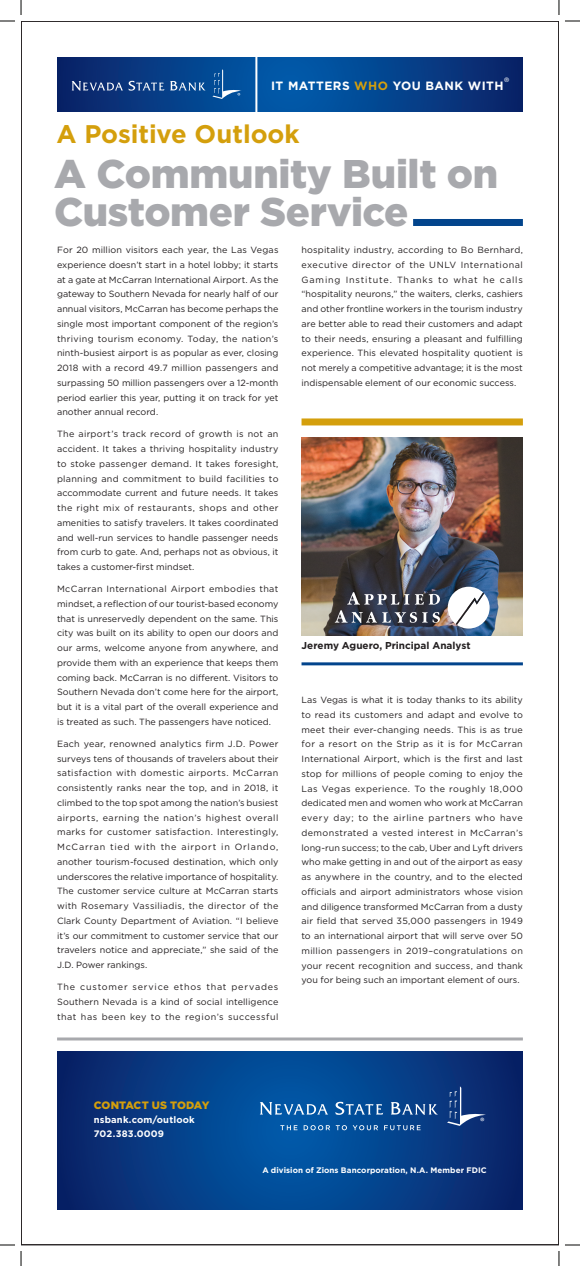
<style>
.page{position:relative;width:580px;height:1266px;background:#fff}
.page>*{position:absolute;margin:0;border:0;box-sizing:border-box;transform-origin:0 0}
.t1{font:900 40px/38px "Gotham";letter-spacing:-.01em;color:#a8a9ad}
.t2{font:700 25.5px "Gotham";color:#d49f0c}
.t3{font:700 12px "Gotham";letter-spacing:.04em;color:#fff}
.t4{font:900 10.7px "Gotham";letter-spacing:-.01em;color:#d49f0c}
.t5{font:10.7px "Myriad Pro";color:#fff}
.t6{font:700 10px "Gotham";color:#231f20}
.t7{font:700 9.4px/14.3px "Gotham";letter-spacing:.015em;color:#fff}
.t8{font:9px/14.8px "Gotham";letter-spacing:.005em;color:#231f20;text-align:justify}
.t9{font:700 8px "Gotham";letter-spacing:.01em;color:#fff}
.t10{font:300 6.4px "Frutiger LT Std";color:#fff}
.s1{color:#d49f0c}
</style>
<div class="page">
<svg style="left:57px;top:1051px;width:465px;height:158px;background:#053c85"></svg>
<hr style="left:57px;top:1038px;width:465px;height:3px;background:#a8a9ad">
<svg style="left:57px;top:57px;width:465px;height:54px;background:#053f89"></svg>
<svg style="left:446px;top:1086px;width:39px;height:40px;background:#284987"></svg>
<svg style="left:259px;top:1102px;width:178px;height:13px;background:#4078b1"></svg>
<svg style="left:280px;top:1125px;width:17px;height:5px"></svg>
<svg style="left:303px;top:1125px;width:43px;height:5px"></svg>
<svg style="left:352px;top:1125px;width:25px;height:5px"></svg>
<svg style="left:384px;top:1125px;width:36px;height:5px"></svg>
<hr style="left:255px;top:55px;width:2px;height:59px;background:#fff">
<svg style="left:72px;top:81px;width:133px;height:10px"></svg>
<svg style="left:212px;top:69px;width:29px;height:30px"></svg>
<div style="left:301px;top:418px;width:221px;height:7px;background:#d49f0c"></div>
<hr style="left:301px;top:662px;width:221px;height:3px;background:#02448c">
<img style="left:301px;top:437px;width:221px;height:198px">
<svg style="left:447px;top:587px;width:42px;height:42px"></svg>
<svg style="left:334px;top:592px;width:105px;height:31px;background:#585a65"></svg>
<div style="left:412px;top:219px;width:110px;height:7px;background:#02448c"></div>
<svg style="left:0;top:0;width:22px;height:22px"></svg>
<svg style="left:0;top:1244px;width:22px;height:22px"></svg>
<svg style="left:557px;top:0;width:22px;height:22px"></svg>
<svg style="left:557px;top:1244px;width:22px;height:22px"></svg>
<p class="t10" style="left:503px;top:76px;width:7px">®</p>
<p class="t3" style="left:271px;top:78px;width:234px">IT MATTERS <span class="s1">WHO</span> YOU BANK WITH</p>
<p class="t2" style="left:56px;top:117px;width:244px">A Positive Outlook</p>
<p class="t1" style="left:54px;top:154px;width:445px">A Community Built on<br>Customer Service</p>
<p class="t8" style="left:57px;top:242px;width:223px">For 20 million visitors each year, the Las Vegas experience doesn’t start in a hotel lobby; it starts at a gate at McCarran International Airport. As the gateway to Southern Nevada for nearly half of our annual visitors, McCarran has become perhaps the single most important component of the region’s thriving tourism economy. Today, the nation’s ninth-busiest airport is as popular as ever, closing 2018 with a record 49.7 million passengers and surpassing 50 million passengers over a 12-month period earlier this year, putting it on track for yet another annual record.</p>
<p class="t8" style="left:57px;top:427px;width:223px">The airport’s track record of growth is not an accident. It takes a thriving hospitality industry to stoke passenger demand. It takes foresight, planning and commitment to build facilities to accommodate current and future needs. It takes the right mix of restaurants, shops and other amenities to satisfy travelers. It takes coordinated and well-run services to handle passenger needs from curb to gate. And, perhaps not as obvious, it takes a customer-first mindset.</p>
<p class="t8" style="left:57px;top:581px;width:223px">McCarran International Airport embodies that mindset, a reflection of our tourist-based economy that is unreservedly dependent on the same. This city was built on its ability to open our doors and our arms, welcome anyone from anywhere, and provide them with an experience that keeps them coming back. McCarran is no different. Visitors to Southern Nevada don’t come here for the airport, but it is a vital part of the overall experience and is treated as such. The passengers have noticed.</p>
<p class="t8" style="left:57px;top:736px;width:223px">Each year, renowned analytics firm J.D. Power surveys tens of thousands of travelers about their satisfaction with domestic airports. McCarran consistently ranks near the top, and in 2018, it climbed to the top spot among the nation’s busiest airports, earning the nation’s highest overall marks for customer satisfaction. Interestingly, McCarran tied with the airport in Orlando, another tourism-focused destination, which only underscores the relative importance of hospitality.<br>The customer service culture at McCarran starts with Rosemary Vassiliadis, the director of the Clark County Department of Aviation. “I believe it’s our commitment to customer service that our travelers notice and appreciate,” she said of the J.D. Power rankings.</p>
<p class="t8" style="left:57px;top:979px;width:223px">The customer service ethos that pervades Southern Nevada is a kind of social intelligence that has been key to the region’s successful</p>
<p class="t8" style="left:301px;top:242px;width:223px">hospitality industry, according to Bo Bernhard, executive director of the UNLV International Gaming Institute. Thanks to what he calls “hospitality neurons,” the waiters, clerks, cashiers and other frontline workers in the tourism industry are better able to read their customers and adapt to their needs, ensuring a pleasant and fulfilling experience. This elevated hospitality quotient is not merely a competitive advantage; it is the most indispensable element of our economic success.</p>
<p class="t6" style="left:301px;top:639px;width:170px">Jeremy Aguero, Principal Analyst</p>
<p class="t8" style="left:301px;top:692px;width:223px">Las Vegas is what it is today thanks to its ability to read its customers and adapt and evolve to meet their ever-changing needs. This is as true for a resort on the Strip as it is for McCarran International Airport, which is the first and last stop for millions of people coming to enjoy the Las Vegas experience. To the roughly 18,000 dedicated men and women who work at McCarran every day; to the airline partners who have demonstrated a vested interest in McCarran’s long-run success; to the cab, Uber and Lyft drivers who make getting in and out of the airport as easy as anywhere in the country, and to the elected officials and airport administrators whose vision and diligence transformed McCarran from a dusty air field that served 35,000 passengers in 1949 to an international airport that will serve over 50 million passengers in 2019–congratulations on your recent recognition and success, and thank you for being such an important element of ours.</p>
<p class="t4" style="left:94px;top:1097px;width:117px">CONTACT US TODAY</p>
<p class="t7" style="left:94px;top:1112px;width:102px">nsbank.com/outlook<br>702.383.0009</p>
<p class="t5" style="left:479px;top:1115px;width:6px">®</p>
<p class="t9" style="left:262px;top:1165px;width:226px">A division of Zions Bancorporation, N.A. Member FDIC</p>
</div>
